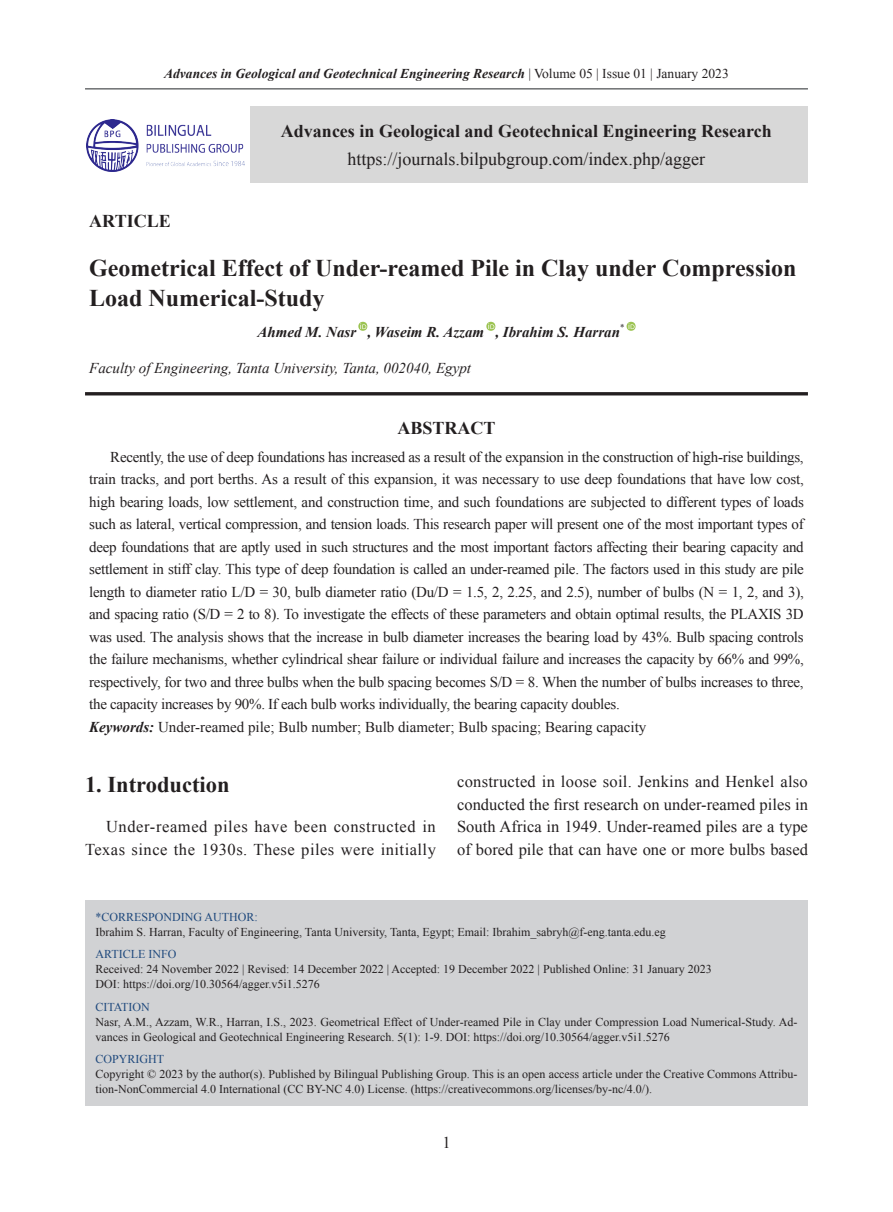
<style>
.page{position:relative;width:893px;height:1212px;background:#fff}
.page>*{position:absolute;margin:0;border:0;box-sizing:border-box;transform-origin:0 0}
.英文标题{font:700 24px/30px "Times New Roman";color:#231f20}
.一级标题{font:700 22.5px "Times New Roman";color:#231f20}
.ABSTRACT标{font:700 18px "Times New Roman";color:#231f20}
.t1{font:18px "Times New Roman";color:#231f20}
.分栏书眉{font:700 18px "Times New Roman";color:#231f20}
.正文{font:16.5px/22.5px "Times New Roman";letter-spacing:.03em;color:#231f20;text-align:right}
.Abstract{font:15px/22.5px "Times New Roman";letter-spacing:-.02em;color:#231f20;text-align:justify}
.KEY{font:15px "Times New Roman";color:#231f20}
.英文地址{font:italic 15px "Times New Roman";color:#231f20}
.英文作者{font:italic 700 15px "Times New Roman";color:#231f20}
.t2{font:italic 700 13.5px "Times New Roman";color:#231f20}
.基本信息{font:12px/15px "Times New Roman";color:#231f20}
.t3{font:12px "Times New Roman";color:#1f497d}
.英文作者-2{font:8.7px "Times New Roman";color:#231f20}
.s1{font-weight:400;font-style:normal}
.s2{font-weight:700;font-style:italic}
</style>
<div class="page">
<hr style="left:85px;top:89px;width:723px;height:1px;background:#67696b">
<div style="left:250px;top:107px;width:558px;height:76px;background:#d8d8d8"></div>
<img style="left:86px;top:119px;width:159px;height:52px">
<div style="left:85px;top:900px;width:723px;height:206px;background:#d1d2d4"></div>
<hr style="left:85px;top:392px;width:723px;height:3px;background:#231f20">
<svg style="left:358px;top:322px;width:9px;height:9px"></svg>
<svg style="left:486px;top:322px;width:9px;height:9px"></svg>
<svg style="left:627px;top:322px;width:9px;height:9px"></svg>
<p class="t2" style="left:164px;top:64px;width:566px">Advances in Geological and Geotechnical Engineering Research <span class="s1">| Volume 05 | Issue 01 | January 2023</span></p>
<p class="ABSTRACT标" style="left:281px;top:118px;width:492px">Advances in Geological and Geotechnical Engineering Research</p>
<p class="t1" style="left:348px;top:147px;width:359px">https://journals.bilpubgroup.com/index.php/agger</p>
<p class="分栏书眉" style="left:89px;top:208px;width:83px">ARTICLE</p>
<p class="英文标题" style="left:89px;top:252px;width:708px">Geometrical Effect of Under-reamed Pile in Clay under Compression<br>Load Numerical-Study</p>
<p class="英文作者" style="left:257px;top:322px;width:364px">Ahmed M. Nasr , Waseim R. Azzam , Ibrahim S. Harran</p>
<p class="英文作者-2" style="left:620px;top:321px;width:6px">*</p>
<p class="英文地址" style="left:89px;top:358px;width:383px">Faculty of Engineering, Tanta University, Tanta, 002040, Egypt</p>
<p class="ABSTRACT标" style="left:398px;top:416px;width:100px">ABSTRACT</p>
<p class="Abstract" style="left:89px;top:445px;width:716px;text-indent:21px">Recently, the use of deep foundations has increased as a result of the expansion in the construction of high-rise buildings, train tracks, and port berths. As a result of this expansion, it was necessary to use deep foundations that have low cost, high bearing loads, low settlement, and construction time, and such foundations are subjected to different types of loads such as lateral, vertical compression, and tension loads. This research paper will present one of the most important types of deep foundations that are aptly used in such structures and the most important factors affecting their bearing capacity and settlement in stiff clay. This type of deep foundation is called an under-reamed pile. The factors used in this study are pile length to diameter ratio L/D = 30, bulb diameter ratio (Du/D = 1.5, 2, 2.25, and 2.5), number of bulbs (N = 1, 2, and 3), and spacing ratio (S/D = 2 to 8). To investigate the effects of these parameters and obtain optimal results, the PLAXIS 3D was used. The analysis shows that the increase in bulb diameter increases the bearing load by 43%. Bulb spacing controls the failure mechanisms, whether cylindrical shear failure or individual failure and increases the capacity by 66% and 99%, respectively, for two and three bulbs when the bulb spacing becomes S/D = 8. When the number of bulbs increases to three, the capacity increases by 90%. If each bulb works individually, the bearing capacity doubles.</p>
<p class="KEY" style="left:89px;top:717px;width:559px"><span class="s2">Keywords:</span> Under-reamed pile; Bulb number; Bulb diameter; Bulb spacing; Bearing capacity</p>
<p class="一级标题" style="left:85px;top:769px;width:146px">1. Introduction</p>
<p class="正文" style="left:85px;top:815px;width:352px">Under-reamed piles have been constructed in<br>Texas since the 1930s. These piles were initially</p>
<p class="正文" style="left:457px;top:770px;width:352px;text-align:justify">constructed in loose soil. Jenkins and Henkel also conducted the first research on under-reamed piles in South Africa in 1949. Under-reamed piles are a type of bored pile that can have one or more bulbs based</p>
<p class="t3" style="left:96px;top:908px;width:164px">*CORRESPONDING AUTHOR:</p>
<p class="基本信息" style="left:96px;top:924px;width:572px">Ibrahim S. Harran, Faculty of Engineering, Tanta University, Tanta, Egypt; Email: Ibrahim_sabryh@f-eng.tanta.edu.eg</p>
<p class="t3" style="left:96px;top:946px;width:82px">ARTICLE INFO</p>
<p class="基本信息" style="left:96px;top:961px;width:618px">Received: 24 November 2022 | Revised: 14 December 2022 | Accepted: 19 December 2022 | Published Online: 31 January 2023</p>
<p class="基本信息" style="left:96px;top:976px;width:226px">DOI: https://doi.org/10.30564/agger.v5i1.5276</p>
<p class="t3" style="left:96px;top:998px;width:56px">CITATION</p>
<p class="基本信息" style="left:96px;top:1014px;width:703px">Nasr, A.M., Azzam, W.R., Harran, I.S., 2023. Geometrical Effect of Under-reamed Pile in Clay under Compression Load Numerical-Study. Ad&shy;vances in Geological and Geotechnical Engineering Research. 5(1): 1-9. DOI: https://doi.org/10.30564/agger.v5i1.5276</p>
<p class="t3" style="left:96px;top:1051px;width:70px">COPYRIGHT</p>
<p class="基本信息" style="left:96px;top:1066px;width:703px">Copyright © 2023 by the author(s). Published by Bilingual Publishing Group. This is an open access article under the Creative Commons Attribu&shy;tion-NonCommercial 4.0 International (CC BY-NC 4.0) License. (https://creativecommons.org/licenses/by-nc/4.0/).</p>
<p class="正文" style="left:442px;top:1131px;width:10px">1</p>
</div>
